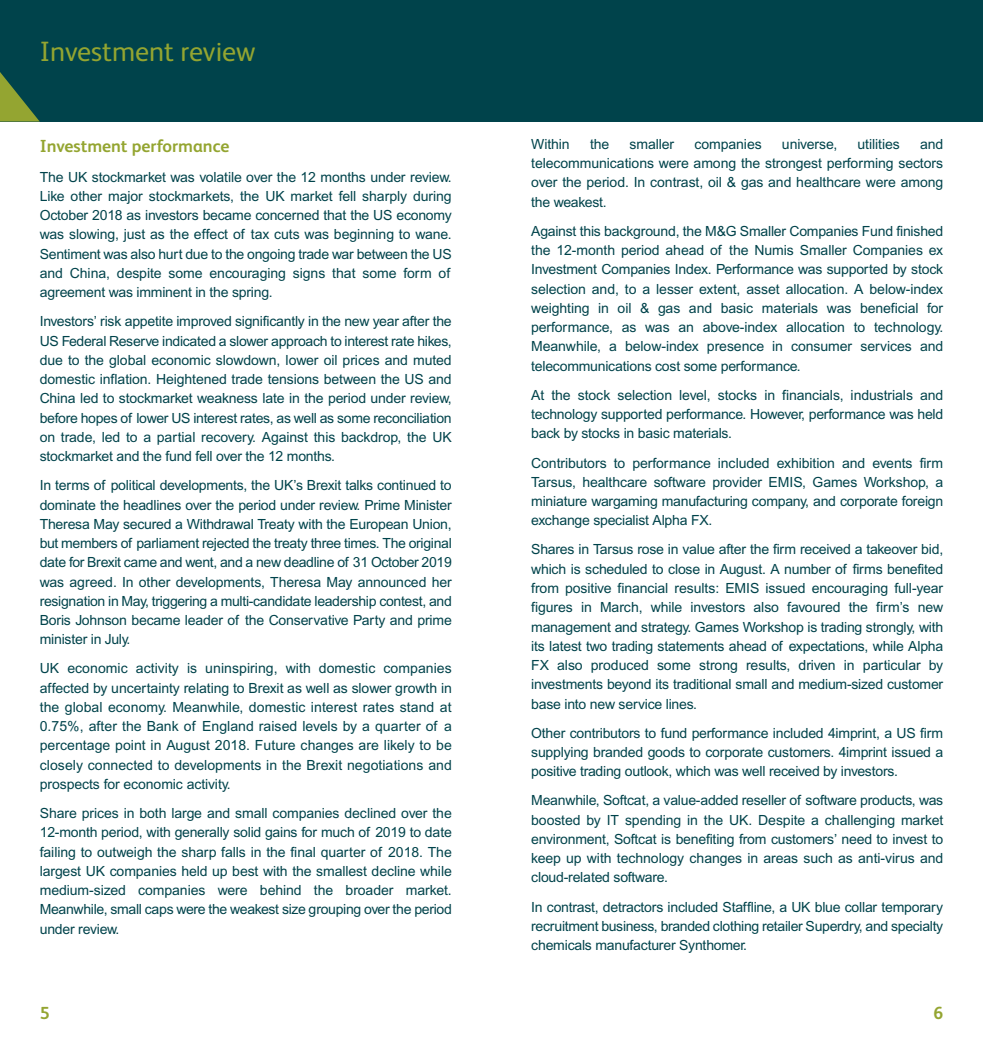
<style>
.page{position:relative;width:983px;height:1042px;background:#fff}
.page>*{position:absolute;margin:0;border:0;box-sizing:border-box;transform-origin:0 0}
.t1{font:28px "FS Albert";color:#94a531}
.t2{font:700 17.5px "FS Albert";color:#94a531}
.t3{font:14px/19.2px "Arial";letter-spacing:-.015em;color:#00434b;text-align:justify}
</style>
<div class="page">
<div style="left:491px;top:0;width:491px;height:122px;background:#00434b"></div>
<div style="left:0;top:0;width:491px;height:122px;background:#00434b"></div>
<svg style="left:0;top:72px;width:40px;height:50px"></svg>
<h1 class="t1" style="left:40px;top:42px;width:217px">Investment review</h1>
<p class="t2" style="left:40px;top:140px;width:191px">Investment performance</p>
<p class="t3" style="left:40px;top:168px;width:413px">The UK stockmarket was volatile over the 12 months under review.<br>Like other major stockmarkets, the UK market fell sharply during October 2018 as investors became concerned that the US economy was slowing, just as the effect of tax cuts was beginning to wane.<br>Sentiment was also hurt due to the ongoing trade war between the US and China, despite some encouraging signs that some form of agreement was imminent in the spring.</p>
<p class="t3" style="left:40px;top:313px;width:413px">Investors’ risk appetite improved significantly in the new year after the US Federal Reserve indicated a slower approach to interest rate hikes, due to the global economic slowdown, lower oil prices and muted domestic inflation. Heightened trade tensions between the US and China led to stockmarket weakness late in the period under review, before hopes of lower US interest rates, as well as some reconciliation on trade, led to a partial recovery. Against this backdrop, the UK stockmarket and the fund fell over the 12 months.</p>
<p class="t3" style="left:40px;top:477px;width:413px">In terms of political developments, the UK’s Brexit talks continued to dominate the headlines over the period under review. Prime Minister Theresa May secured a Withdrawal Treaty with the European Union, but members of parliament rejected the treaty three times. The original date for Brexit came and went, and a new deadline of 31 October 2019 was agreed. In other developments, Theresa May announced her resignation in May, triggering a multi-candidate leadership contest, and Boris Johnson became leader of the Conservative Party and prime minister in July.</p>
<p class="t3" style="left:40px;top:660px;width:413px">UK economic activity is uninspiring, with domestic companies affected by uncertainty relating to Brexit as well as slower growth in the global economy. Meanwhile, domestic interest rates stand at 0.75%, after the Bank of England raised levels by a quarter of a percentage point in August 2018. Future changes are likely to be closely connected to developments in the Brexit negotiations and prospects for economic activity.</p>
<p class="t3" style="left:40px;top:805px;width:413px">Share prices in both large and small companies declined over the 12-month period, with generally solid gains for much of 2019 to date failing to outweigh the sharp falls in the final quarter of 2018. The largest UK companies held up best with the smallest decline while medium-sized companies were behind the broader market.<br>Meanwhile, small caps were the weakest size grouping over the period under review.</p>
<p class="t2" style="left:40px;top:1007px;width:11px">5</p>
<p class="t3" style="left:531px;top:136px;width:413px;text-indent:389px">and telecommunications were among the strongest performing sectors over the period. In contrast, oil &amp; gas and healthcare were among the weakest.</p>
<p class="t3" style="left:531px;top:223px;width:413px">Against this background, the M&amp;G Smaller Companies Fund finished the 12-month period ahead of the Numis Smaller Companies ex Investment Companies Index. Performance was supported by stock selection and, to a lesser extent, asset allocation. A below-index weighting in oil &amp; gas and basic materials was beneficial for performance, as was an above-index allocation to technology.<br>Meanwhile, a below-index presence in consumer services and telecommunications cost some performance.</p>
<p class="t3" style="left:531px;top:387px;width:413px">At the stock selection level, stocks in financials, industrials and technology supported performance. However, performance was held back by stocks in basic materials.</p>
<p class="t3" style="left:531px;top:454px;width:413px">Contributors to performance included exhibition and events firm Tarsus, healthcare software provider EMIS, Games Workshop, a miniature wargaming manufacturing company, and corporate foreign exchange specialist Alpha FX.</p>
<p class="t3" style="left:531px;top:541px;width:413px">Shares in Tarsus rose in value after the firm received a takeover bid, which is scheduled to close in August. A number of firms benefited from positive financial results: EMIS issued encouraging full-year figures in March, while investors also favoured the firm’s new management and strategy. Games Workshop is trading strongly, with its latest two trading statements ahead of expectations, while Alpha FX also produced some strong results, driven in particular by investments beyond its traditional small and medium-sized customer base into new service lines.</p>
<p class="t3" style="left:531px;top:724px;width:413px">Other contributors to fund performance included 4imprint, a US firm supplying branded goods to corporate customers. 4imprint issued a positive trading outlook, which was well received by investors.</p>
<p class="t3" style="left:531px;top:792px;width:413px">Meanwhile, Softcat, a value-added reseller of software products, was boosted by IT spending in the UK. Despite a challenging market environment, Softcat is benefiting from customers’ need to invest to keep up with technology changes in areas such as anti-virus and cloud-related software.</p>
<p class="t3" style="left:531px;top:898px;width:413px">In contrast, detractors included Staffline, a UK blue collar temporary recruitment business, branded clothing retailer Superdry, and specialty chemicals manufacturer Synthomer.</p>
<p class="t3" style="left:531px;top:136px;width:40px">Within</p>
<p class="t3" style="left:590px;top:136px;width:21px">the</p>
<p class="t3" style="left:629px;top:136px;width:46px">smaller</p>
<p class="t3" style="left:694px;top:136px;width:69px">companies</p>
<p class="t3" style="left:781px;top:136px;width:57px">universe,</p>
<p class="t3" style="left:857px;top:136px;width:44px">utilities</p>
<p class="t2" style="left:933px;top:1007px;width:11px">6</p>
</div>
